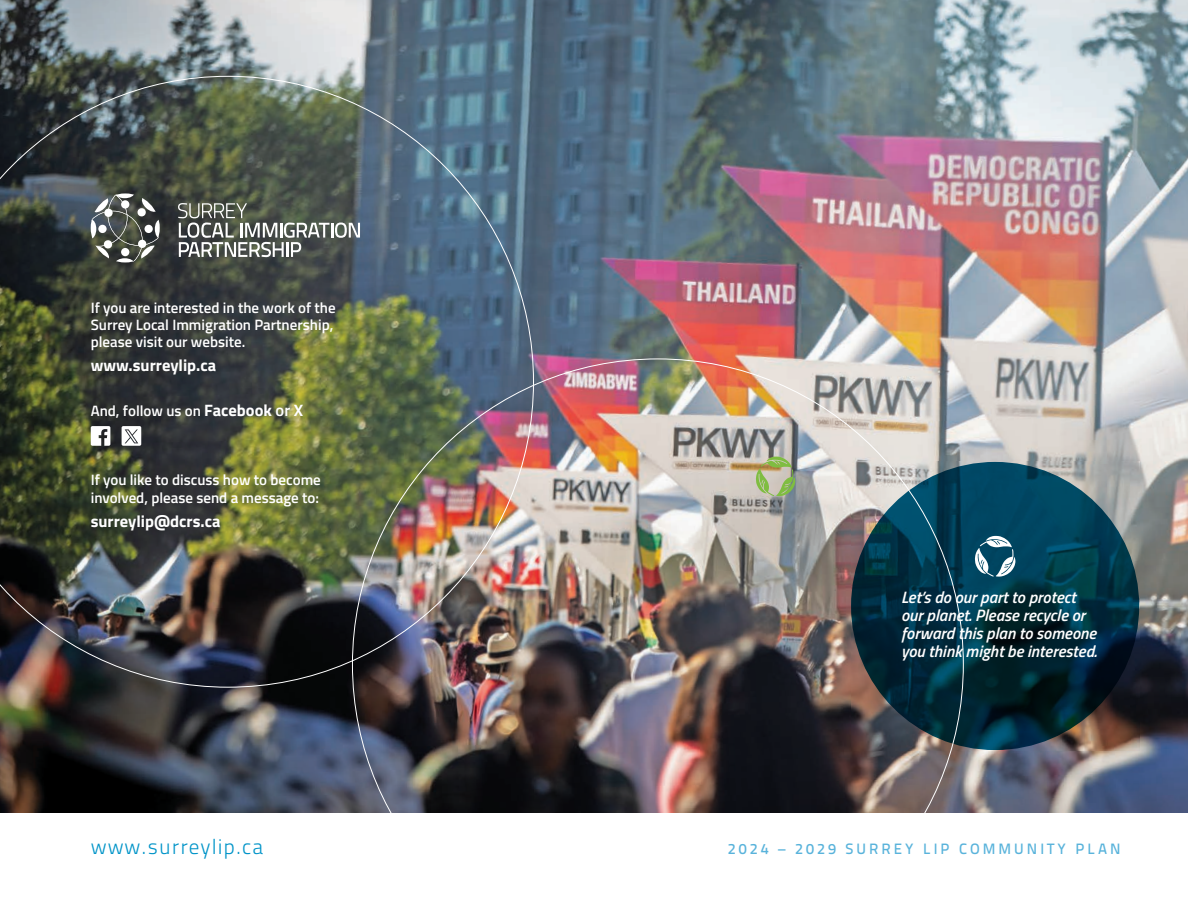
<style>
.page{position:relative;width:1188px;height:918px;background:#fff}
.page>*{position:absolute;margin:0;border:0;box-sizing:border-box;transform-origin:0 0}
.subhead_blue{font:21px "Titillium Text 25 L 250 wt";letter-spacing:.05em;color:#0094c8}
.Call_out{font:italic 600 16.5px/18px "Titillium Web";color:#fff}
.t1{font:700 16.5px "Titillium Web";color:#fff}
.t2{font:600 15px/17.2px "Titillium Web";color:#fff}
.Cover_title{font:15px "Titillium Text 25 L 600 wt";letter-spacing:.2em;color:#59b3db}
.s1{font-weight:700;font-size:16.5px}
.s2{font-size:16.5px}
</style>
<div class="page">
<img style="left:0;top:0;width:1188px;height:813px">
<svg style="left:851px;top:462px;width:288px;height:288px"></svg>
<svg style="left:975px;top:536px;width:41px;height:41px"></svg>
<img style="left:0;top:76px;width:534px;height:612px">
<svg style="left:91px;top:426px;width:19px;height:20px"></svg>
<svg style="left:122px;top:426px;width:19px;height:20px"></svg>
<svg style="left:91px;top:193px;width:69px;height:69px"></svg>
<svg style="left:178px;top:203px;width:182px;height:54px"></svg>
<img style="left:352px;top:359px;width:612px;height:454px">
<p class="t2" style="left:91px;top:298px;width:247px">If you are interested in the work of the<br>Surrey Local Immigration Partnership,</p>
<p class="t2" style="left:91px;top:333px;width:156px">please visit our website.</p>
<p class="t1" style="left:91px;top:353px;width:127px">www.surreylip.ca</p>
<p class="t2" style="left:91px;top:402px;width:214px">And, follow us on <span class="s1">Facebook</span> <span class="s2">or</span> <span class="s1">X</span></p>
<p class="t2" style="left:91px;top:471px;width:232px">If you like to discuss how to become involved, please send a message to:</p>
<p class="t1" style="left:91px;top:508px;width:131px">surreylip@dcrs.ca</p>
<p class="Call_out" style="left:901px;top:588px;width:197px">Let’s do our part to protect our planet. Please recycle or forward this plan to someone you think might be interested.</p>
<p class="subhead_blue" style="left:91px;top:832px;width:174px">www.surreylip.ca</p>
<p class="Cover_title" style="left:728px;top:838px;width:394px">2024 – 2029 SURREY LIP COMMUNITY PLAN</p>
</div>
